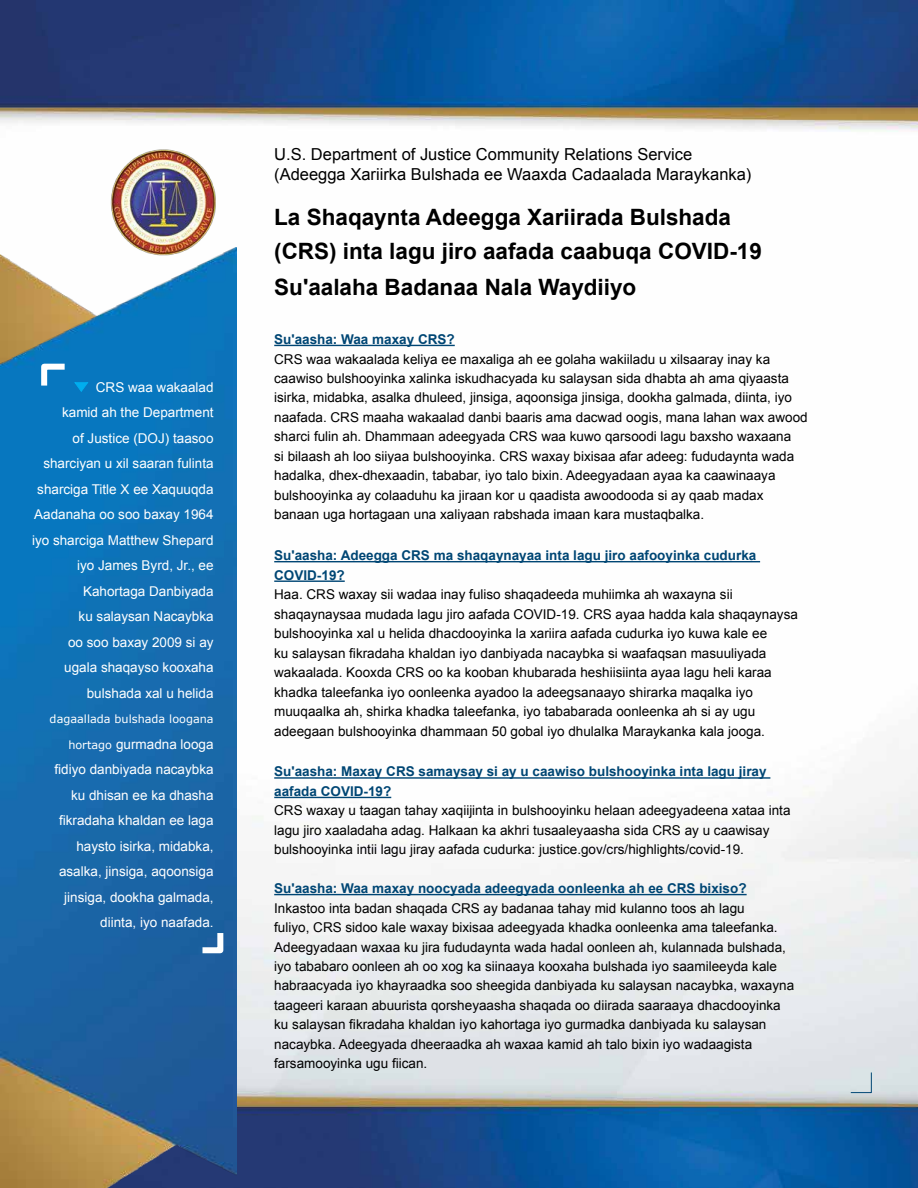
<style>
.page{position:relative;width:918px;height:1188px;background:#fff}
.page>*{position:absolute;margin:0;border:0;box-sizing:border-box;transform-origin:0 0}
.t1{font:700 22.5px/35.2px "Arial";color:#000}
.t2{font:16.5px/19.8px "Arial";color:#000}
.t3{font:13.5px/19.5px "Arial";color:#000}
.t4{font:13.5px/25.5px "Arial";color:#fff;text-align:right}
.t5{font:700 13.5px/19.5px "Arial";color:#004674}
.t6{font:11.25px "Verdana";color:#fff}
.s1{font-family:"Verdana";font-size:11.25px}
</style>
<div class="page">
<img style="left:0;top:0;width:918px;height:1188px">
<img style="left:0;top:247px;width:237px;height:941px">
<img style="left:107px;top:148px;width:109px;height:108px">
<svg style="left:196px;top:927px;width:30px;height:29px"></svg>
<svg style="left:38px;top:361px;width:50px;height:31px;background:#2c8eca"></svg>
<svg style="left:850px;top:1072px;width:22px;height:21px"></svg>
<hr style="left:274px;top:345px;width:181px;height:1px;background:#004674">
<hr style="left:274px;top:561px;width:486px;height:1px;background:#004674">
<hr style="left:274px;top:580px;width:71px;height:2px;background:#004674">
<hr style="left:274px;top:777px;width:496px;height:2px;background:#004674">
<hr style="left:274px;top:797px;width:117px;height:1px;background:#004674">
<hr style="left:274px;top:894px;width:473px;height:1px;background:#004674">
<p class="t4" style="left:32px;top:374px;width:183px">CRS waa wakaalad<br>kamid ah the Department<br>of Justice (DOJ) taasoo sharciyan u xil saaran fulinta sharciga Title X ee Xaquuqda<br>Aadanaha oo soo baxay 1964 iyo sharciga Matthew Shepard iyo James Byrd, Jr., ee<br>Kahortaga Danbiyada<br>ku salaysan Nacaybka<br>oo soo baxay 2009 si ay ugala shaqayso kooxaha bulshada xal u helida</p>
<p class="t6" style="left:50px;top:712px;width:166px">dagaallada bulshada loogana</p>
<p class="t4" style="left:55px;top:731px;width:161px"><span class="s1">hortago</span> gurmadna looga fidiyo danbiyada nacaybka ku dhisan ee ka dhasha fikradaha khaldan ee laga haysto isirka, midabka, asalka, jinsiga, aqoonsiga jinsiga, dookha galmada, diinta, iyo naafada.</p>
<p class="t2" style="left:274px;top:145px;width:479px">U.S. Department of Justice Community Relations Service (Adeegga Xariirka Bulshada ee Waaxda Cadaalada Maraykanka)</p>
<h1 class="t1" style="left:274px;top:200px;width:489px">La Shaqaynta Adeegga Xariirada Bulshada (CRS) inta lagu jiro aafada caabuqa COVID-19<br>Su'aalaha Badanaa Nala Waydiiyo</h1>
<p class="t5" style="left:274px;top:330px;width:182px">Su'aasha: Waa maxay CRS?</p>
<p class="t3" style="left:274px;top:349px;width:535px">CRS waa wakaalada keliya ee maxaliga ah ee golaha wakiiladu u xilsaaray inay ka caawiso bulshooyinka xalinka iskudhacyada ku salaysan sida dhabta ah ama qiyaasta isirka, midabka, asalka dhuleed, jinsiga, aqoonsiga jinsiga, dookha galmada, diinta, iyo naafada. CRS maaha wakaalad danbi baaris ama dacwad oogis, mana lahan wax awood sharci fulin ah. Dhammaan adeegyada CRS waa kuwo qarsoodi lagu baxsho waxaana<br>si bilaash ah loo siiyaa bulshooyinka. CRS waxay bixisaa afar adeeg: fududaynta wada hadalka, dhex-dhexaadin, tababar, iyo talo bixin. Adeegyadaan ayaa ka caawinaaya bulshooyinka ay colaaduhu ka jiraan kor u qaadista awoodooda si ay qaab madax banaan uga hortagaan una xaliyaan rabshada imaan kara mustaqbalka.</p>
<p class="t5" style="left:274px;top:546px;width:484px">Su'aasha: Adeegga CRS ma shaqaynayaa inta lagu jiro aafooyinka cudurka<br>COVID-19?</p>
<p class="t3" style="left:274px;top:585px;width:525px">Haa. CRS waxay sii wadaa inay fuliso shaqadeeda muhiimka ah waxayna sii shaqaynaysaa mudada lagu jiro aafada COVID-19. CRS ayaa hadda kala shaqaynaysa bulshooyinka xal u helida dhacdooyinka la xariira aafada cudurka iyo kuwa kale ee<br>ku salaysan fikradaha khaldan iyo danbiyada nacaybka si waafaqsan masuuliyada wakaalada. Kooxda CRS oo ka kooban khubarada heshiisiinta ayaa lagu heli karaa khadka taleefanka iyo oonleenka ayadoo la adeegsanaayo shirarka maqalka iyo muuqaalka ah, shirka khadka taleefanka, iyo tababarada oonleenka ah si ay ugu adeegaan bulshooyinka dhammaan 50 gobal iyo dhulalka Maraykanka kala jooga.</p>
<p class="t5" style="left:274px;top:762px;width:494px">Su'aasha: Maxay CRS samaysay si ay u caawiso bulshooyinka inta lagu jiray aafada COVID-19?</p>
<p class="t3" style="left:274px;top:801px;width:518px">CRS waxay u taagan tahay xaqiijinta in bulshooyinku helaan adeegyadeena xataa inta lagu jiro xaaladaha adag. Halkaan ka akhri tusaaleyaasha sida CRS ay u caawisay bulshooyinka intii lagu jiray aafada cudurka: justice.gov/crs/highlights/covid-19.</p>
<p class="t5" style="left:274px;top:879px;width:474px">Su'aasha: Waa maxay noocyada adeegyada oonleenka ah ee CRS bixiso?</p>
<p class="t3" style="left:274px;top:898px;width:522px">Inkastoo inta badan shaqada CRS ay badanaa tahay mid kulanno toos ah lagu<br>fuliyo, CRS sidoo kale waxay bixisaa adeegyada khadka oonleenka ama taleefanka.<br>Adeegyadaan waxaa ku jira fududaynta wada hadal oonleen ah, kulannada bulshada, iyo tababaro oonleen ah oo xog ka siinaaya kooxaha bulshada iyo saamileeyda kale habraacyada iyo khayraadka soo sheegida danbiyada ku salaysan nacaybka, waxayna taageeri karaan abuurista qorsheyaasha shaqada oo diirada saaraaya dhacdooyinka ku salaysan fikradaha khaldan iyo kahortaga iyo gurmadka danbiyada ku salaysan nacaybka. Adeegyada dheeraadka ah waxaa kamid ah talo bixin iyo wadaagista farsamooyinka ugu fiican.</p>
</div>
